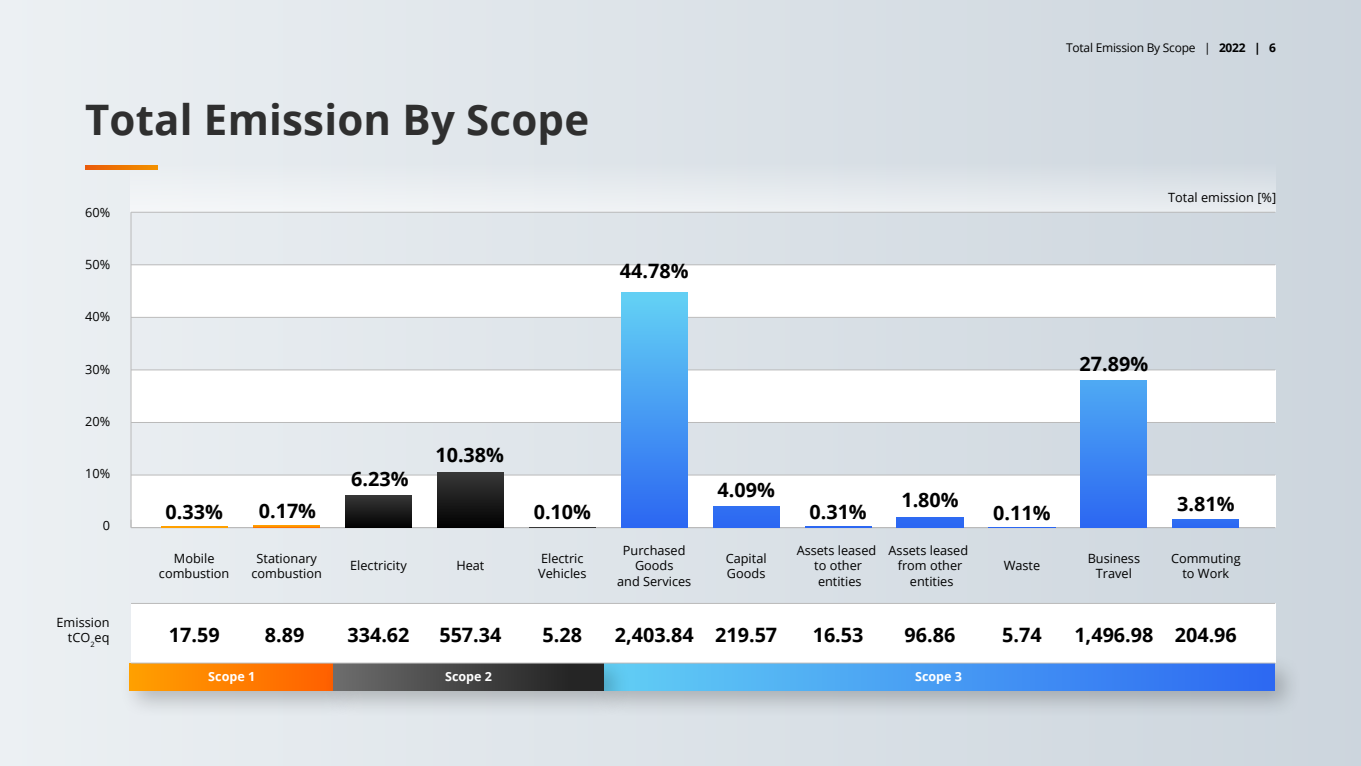
<style>
.page{position:relative;width:1361px;height:766px;background:#fff}
.page>*{position:absolute;margin:0;border:0;box-sizing:border-box;transform-origin:0 0}
.t1{font:700 42px "Open Sans";letter-spacing:.005em;color:#2f2f2f}
.t2{font:700 19.8px "Open Sans";color:#000}
.t3{font:12.75px/15.3px "Open Sans";color:#000;text-align:center}
.t4{font:700 12.6px "Open Sans";color:#fff}
.t5{font:12px "Open Sans";letter-spacing:-.02em;color:#000}
.s1{font-weight:700}
</style>
<div class="page">
<div style="left:0;top:0;width:1361px;height:765px;background:linear-gradient(to right,#ecf0f3,#ccd5dd)"></div>
<div style="left:592px;top:652px;width:710px;height:66px;background:#000;opacity:.23"></div>
<div style="left:603px;top:663px;width:671px;height:27px;background:linear-gradient(to right,#62cff4,#2c68f2)"></div>
<div style="left:118px;top:652px;width:244px;height:66px;background:#000;opacity:.23"></div>
<div style="left:129px;top:663px;width:205px;height:27px;background:linear-gradient(to right,#ffa000,#ff5f00)"></div>
<div style="left:323px;top:652px;width:308px;height:66px;background:#000;opacity:.23"></div>
<div style="left:334px;top:663px;width:269px;height:27px;background:linear-gradient(to right,#6c6c6c,#1d1d1d)"></div>
<div style="left:131px;top:147px;width:1145px;height:65px;background:linear-gradient(to right,#eef1f3,#d9e0e6)"></div>
<div style="left:131px;top:603px;width:1144px;height:59px;background:#fff"></div>
<div style="left:131px;top:475px;width:1144px;height:52px;background:#fff"></div>
<div style="left:131px;top:370px;width:1144px;height:52px;background:#fff"></div>
<div style="left:131px;top:265px;width:1144px;height:52px;background:#fff"></div>
<hr style="left:131px;top:212px;width:1px;height:315px;background:#bababa">
<hr style="left:131px;top:527px;width:1144px;height:1px;background:#bababa">
<hr style="left:131px;top:474px;width:1144px;height:1px;background:#bababa">
<hr style="left:131px;top:422px;width:1144px;height:1px;background:#bababa">
<hr style="left:131px;top:662px;width:1144px;height:1px;background:#bababa">
<hr style="left:131px;top:603px;width:1144px;height:1px;background:#bababa">
<hr style="left:131px;top:369px;width:1144px;height:1px;background:#bababa">
<hr style="left:131px;top:317px;width:1144px;height:1px;background:#bababa">
<hr style="left:131px;top:264px;width:1144px;height:1px;background:#bababa">
<hr style="left:131px;top:212px;width:1144px;height:1px;background:#bababa">
<hr style="left:161px;top:526px;width:66px;height:1px;background:#ffa000">
<hr style="left:254px;top:525px;width:66px;height:2px;background:#ff9a00">
<div style="left:345px;top:495px;width:66px;height:32px;background:linear-gradient(to bottom,#373737,#050505)"></div>
<div style="left:437px;top:473px;width:66px;height:54px;background:linear-gradient(to bottom,#373737,#030303)"></div>
<hr style="left:529px;top:527px;width:66px;height:1px;background:#373737">
<div style="left:621px;top:293px;width:66px;height:234px;background:linear-gradient(to bottom,#63d2f4,#2c67f2)"></div>
<div style="left:713px;top:507px;width:66px;height:20px;background:#2e6bf2"></div>
<hr style="left:805px;top:526px;width:66px;height:1px;background:#2c68f2">
<div style="left:897px;top:517px;width:66px;height:10px;background:#2d69f2"></div>
<hr style="left:989px;top:527px;width:66px;height:1px;background:#2c67f2">
<div style="left:1081px;top:381px;width:66px;height:146px;background:linear-gradient(to bottom,#4ea9f3,#2c67f2)"></div>
<div style="left:1172px;top:519px;width:67px;height:8px;background:#2e6bf2"></div>
<svg style="left:86px;top:165px;width:72px;height:4px"></svg>
<h1 class="t1" style="left:85px;top:90px;width:506px">Total Emission By Scope</h1>
<p class="t3" style="left:85px;top:204px;width:27px">60%</p>
<p class="t3" style="left:85px;top:256px;width:27px">50%</p>
<p class="t3" style="left:85px;top:308px;width:27px">40%</p>
<p class="t3" style="left:85px;top:361px;width:27px">30%</p>
<p class="t3" style="left:85px;top:413px;width:27px">20%</p>
<h2 class="t2" style="left:435px;top:441px;width:70px">10.38%</h2>
<h2 class="t2" style="left:620px;top:257px;width:70px">44.78%</h2>
<p class="t5" style="left:1066px;top:39px;width:211px">Total Emission By Scope | <span class="s1">2022 | 6</span></p>
<p class="t3" style="left:1168px;top:189px;width:109px">Total emission [%]</p>
<h2 class="t2" style="left:1079px;top:350px;width:70px">27.89%</h2>
<p class="t3" style="left:85px;top:465px;width:27px">10%</p>
<p class="t3" style="left:103px;top:517px;width:9px">0</p>
<p class="t3" style="left:57px;top:614px;width:54px;text-align:right">Emission tCO<sub>2</sub>eq</p>
<h2 class="t2" style="left:165px;top:497px;width:59px">0.33%</h2>
<h2 class="t2" style="left:351px;top:465px;width:59px">6.23%</h2>
<h2 class="t2" style="left:717px;top:475px;width:59px">4.09%</h2>
<h2 class="t2" style="left:901px;top:485px;width:59px">1.80%</h2>
<h2 class="t2" style="left:259px;top:497px;width:59px">0.17%</h2>
<h2 class="t2" style="left:1177px;top:490px;width:59px">3.81%</h2>
<h2 class="t2" style="left:534px;top:497px;width:59px">0.10%</h2>
<h2 class="t2" style="left:809px;top:497px;width:59px">0.31%</h2>
<h2 class="t2" style="left:993px;top:498px;width:59px">0.11%</h2>
<p class="t3" style="left:159px;top:550px;width:72px">Mobile combustion</p>
<p class="t3" style="left:252px;top:550px;width:72px">Stationary combustion</p>
<p class="t3" style="left:350px;top:557px;width:58px">Electricity</p>
<p class="t3" style="left:456px;top:557px;width:30px">Heat</p>
<p class="t3" style="left:538px;top:550px;width:50px;text-align:left">Electric<br>Vehicles</p>
<p class="t3" style="left:617px;top:542px;width:76px">Purchased<br>Goods<br>and Services</p>
<p class="t3" style="left:726px;top:550px;width:42px;text-align:left">Capital<br>Goods</p>
<p class="t3" style="left:796px;top:542px;width:81px">Assets leased to other entities</p>
<p class="t3" style="left:888px;top:542px;width:81px">Assets leased from other entities</p>
<p class="t3" style="left:1003px;top:557px;width:38px">Waste</p>
<p class="t3" style="left:1087px;top:550px;width:54px">Business<br>Travel</p>
<p class="t3" style="left:1171px;top:550px;width:71px">Commuting to Work</p>
<h2 class="t2" style="left:169px;top:620px;width:52px">17.59</h2>
<h2 class="t2" style="left:265px;top:620px;width:41px">8.89</h2>
<h2 class="t2" style="left:347px;top:620px;width:64px">334.62</h2>
<h2 class="t2" style="left:439px;top:620px;width:64px">557.34</h2>
<h2 class="t2" style="left:542px;top:620px;width:41px">5.28</h2>
<h2 class="t2" style="left:615px;top:620px;width:164px">2,403.84 219.57</h2>
<h2 class="t2" style="left:813px;top:620px;width:52px">16.53</h2>
<h2 class="t2" style="left:904px;top:620px;width:52px">96.86</h2>
<h2 class="t2" style="left:1002px;top:620px;width:41px">5.74</h2>
<h2 class="t2" style="left:1074px;top:620px;width:164px">1,496.98 204.96</h2>
<p class="t4" style="left:208px;top:667px;width:48px">Scope 1</p>
<p class="t4" style="left:445px;top:667px;width:48px">Scope 2</p>
<p class="t4" style="left:915px;top:667px;width:48px">Scope 3</p>
</div>
